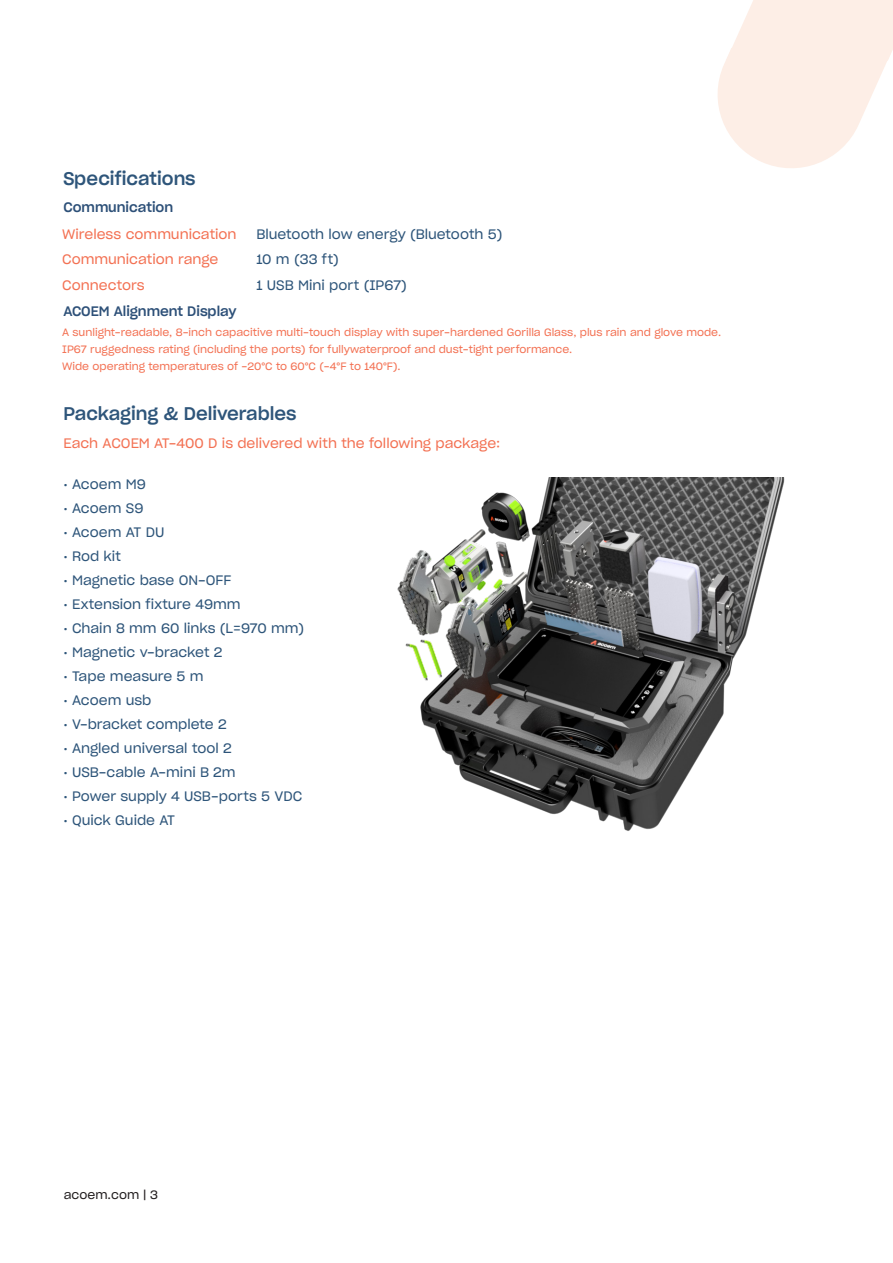
<style>
.page{position:relative;width:893px;height:1263px;background:#fff}
.page>*{position:absolute;margin:0;border:0;box-sizing:border-box;transform-origin:0 0}
.Sub-Heading_Specifications{font:18px "Sharp Grotesk Medium 20";color:#2e557a}
.Actual-specs-content{font:13.5px "Sharp Grotesk Book 20";color:#2e557a}
.Orrange_Sub_Heading{font:13.5px "Sharp Grotesk Book 20";color:#f37153}
.Orrange_Sub_Heading-2{font:13.5px "Sharp Grotesk Medium 20";color:#2d5078}
.t1{font:12px "Sharp Grotesk Book 20";letter-spacing:.005em;color:#231f20}
.Orrange_Sub_Heading-3{font:10.5px "Sharp Grotesk Book 20";color:#f37153}
</style>
<div class="page">
<img style="left:397px;top:478px;width:388px;height:353px">
<svg style="left:717px;top:0;width:176px;height:168px"></svg>
<p class="Sub-Heading_Specifications" style="left:63px;top:163px;width:134px">Specifications</p>
<p class="Orrange_Sub_Heading-2" style="left:63px;top:196px;width:111px">Communication</p>
<p class="Orrange_Sub_Heading" style="left:62px;top:223px;width:176px">Wireless communication</p>
<p class="Orrange_Sub_Heading" style="left:62px;top:248px;width:158px">Communication range</p>
<p class="Orrange_Sub_Heading" style="left:62px;top:274px;width:84px">Connectors</p>
<p class="Orrange_Sub_Heading-3" style="left:62px;top:324px;width:660px">A sunlight-readable, 8-inch capacitive multi-touch display with super-hardened Gorilla Glass, plus rain and glove mode.</p>
<p class="Orrange_Sub_Heading-3" style="left:62px;top:341px;width:512px">IP67 ruggedness rating (including the ports) for fullywaterproof and dust-tight performance.</p>
<p class="Orrange_Sub_Heading-3" style="left:62px;top:358px;width:340px">Wide operating temperatures of -20°C to 60°C (-4°F to 140°F).</p>
<p class="Actual-specs-content" style="left:256px;top:223px;width:248px">Bluetooth low energy (Bluetooth 5)</p>
<p class="Actual-specs-content" style="left:256px;top:248px;width:84px">10 m (33 ft)</p>
<p class="Actual-specs-content" style="left:256px;top:274px;width:152px">1 USB Mini port (IP67)</p>
<p class="Orrange_Sub_Heading-2" style="left:63px;top:300px;width:175px">ACOEM Alignment Display</p>
<p class="Sub-Heading_Specifications" style="left:63px;top:398px;width:235px">Packaging &amp; Deliverables</p>
<p class="Orrange_Sub_Heading" style="left:63px;top:432px;width:439px">Each ACOEM AT-400 D is delivered with the following package:</p>
<p class="Actual-specs-content" style="left:63px;top:473px;width:84px">• Acoem M9</p>
<p class="Actual-specs-content" style="left:63px;top:497px;width:82px">• Acoem S9</p>
<p class="Actual-specs-content" style="left:63px;top:521px;width:103px">• Acoem AT DU</p>
<p class="Actual-specs-content" style="left:63px;top:545px;width:59px">• Rod kit</p>
<p class="Actual-specs-content" style="left:63px;top:569px;width:170px">• Magnetic base ON-OFF</p>
<p class="Actual-specs-content" style="left:63px;top:593px;width:179px">• Extension fixture 49mm</p>
<p class="Actual-specs-content" style="left:63px;top:617px;width:242px">• Chain 8 mm 60 links (L=970 mm)</p>
<p class="Actual-specs-content" style="left:63px;top:641px;width:161px">• Magnetic v-bracket 2</p>
<p class="Actual-specs-content" style="left:63px;top:665px;width:142px">• Tape measure 5 m</p>
<p class="Actual-specs-content" style="left:63px;top:689px;width:90px">• Acoem usb</p>
<p class="Actual-specs-content" style="left:63px;top:713px;width:165px">• V-bracket complete 2</p>
<p class="Actual-specs-content" style="left:63px;top:737px;width:170px">• Angled universal tool 2</p>
<p class="Actual-specs-content" style="left:63px;top:761px;width:174px">• USB-cable A-mini B 2m</p>
<p class="Actual-specs-content" style="left:63px;top:785px;width:241px">• Power supply 4 USB-ports 5 VDC</p>
<p class="Actual-specs-content" style="left:63px;top:809px;width:113px">• Quick Guide AT</p>
<p class="t1" style="left:64px;top:1185px;width:96px">acoem.com | 3</p>
</div>
